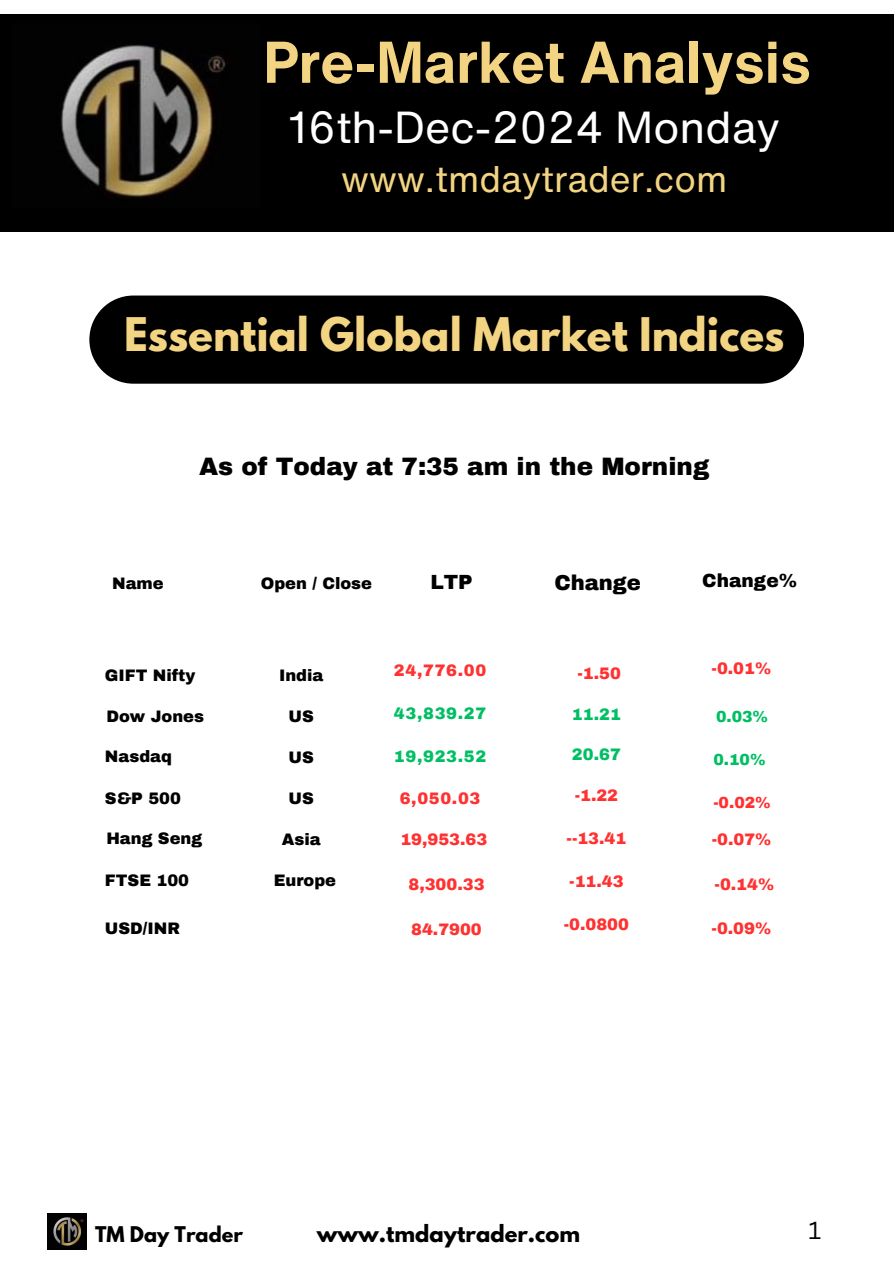
<style>
.page{position:relative;width:894px;height:1264px;background:#fff}
.page>*{position:absolute;margin:0;border:0;box-sizing:border-box;transform-origin:0 0}
.t1{font:700 57.75px "Helvetica Now Text";color:#f3d482}
.t2{font:43.65px "Helvetica Now Text";color:#fff}
.t3{font:700 41.1px "League Spartan";color:#f3d482}
.t4{font:36.15px "Helvetica Now Text";color:#f3d482}
.t5{font:900 24.6px "Archivo";color:#000}
.t6{font:24px "Canva Sans";color:#000}
.t7{font:700 21px "League Spartan";color:#000}
.t8{font:900 21px "Archivo";color:#000}
.t9{font:900 20.1px "Archivo";color:#000}
.t10{font:700 19.2px "League Spartan";color:#000}
.t11{font:900 18.6px "Archivo";color:#000}
.t12{font:900 16.35px "Archivo";color:#ff3131}
.t13{font:900 16.35px "Archivo";color:#000}
.t14{font:900 16.35px "Archivo";letter-spacing:.04em;color:#00bf63}
.t15{font:900 15.75px "Archivo";color:#00bf63}
.t16{font:900 15.75px "Archivo";color:#ff3131}
</style>
<div class="page">
<div style="left:0;top:15px;width:892px;height:217px;background:#000"></div>
<div style="left:89px;top:295px;width:715px;height:89px;background:#000;border-radius:44px"></div>
<img style="left:61px;top:45px;width:166px;height:153px">
<img style="left:47px;top:1213px;width:40px;height:36px">
<p class="t1" style="left:263px;top:19px;width:549px">Pre-Market Analysis</p>
<h1 class="t2" style="left:288px;top:94px;width:493px">16th-Dec-2024 Monday</h1>
<p class="t4" style="left:341px;top:152px;width:387px">www.tmdaytrader.com</p>
<h3 class="t3" style="left:124px;top:313px;width:661px">Essential Global Market Indices</h3>
<h4 class="t5" style="left:199px;top:454px;width:511px">As of Today at 7:35 am in the Morning</h4>
<h2 class="t13" style="left:112px;top:574px;width:53px">Name</h2>
<h5 class="t13" style="left:261px;top:574px;width:113px">Open / Close</h5>
<p class="t9" style="left:430px;top:571px;width:44px">LTP</p>
<p class="t8" style="left:554px;top:571px;width:88px">Change</p>
<p class="t11" style="left:702px;top:570px;width:96px">Change%</p>
<p class="t13" style="left:105px;top:667px;width:92px">GIFT Nifty</p>
<p class="t13" style="left:279px;top:667px;width:46px">India</p>
<h6 class="t12" style="left:394px;top:661px;width:94px">24,776.00</h6>
<p class="t14" style="left:394px;top:704px;width:94px">43,839.27</p>
<p class="t14" style="left:394px;top:747px;width:94px">19,923.52</p>
<p class="t12" style="left:399px;top:790px;width:82px">6,050.03</p>
<p class="t13" style="left:106px;top:708px;width:99px">Dow Jones</p>
<p class="t13" style="left:288px;top:708px;width:27px">US</p>
<p class="t13" style="left:105px;top:747px;width:68px">Nasdaq</p>
<p class="t13" style="left:288px;top:749px;width:27px">US</p>
<p class="t13" style="left:288px;top:790px;width:27px">US</p>
<p class="t13" style="left:282px;top:831px;width:40px">Asia</p>
<p class="t13" style="left:274px;top:872px;width:64px">Europe</p>
<p class="t13" style="left:105px;top:790px;width:77px">S&amp;P 500</p>
<p class="t13" style="left:106px;top:829px;width:97px">Hang Seng</p>
<p class="t12" style="left:400px;top:831px;width:88px">19,953.63</p>
<p class="t12" style="left:408px;top:876px;width:77px">8,300.33</p>
<p class="t12" style="left:411px;top:921px;width:72px">84.7900</p>
<p class="t13" style="left:105px;top:872px;width:86px">FTSE 100</p>
<p class="t13" style="left:105px;top:919px;width:77px">USD/INR</p>
<p class="t12" style="left:577px;top:664px;width:45px">-1.50</p>
<p class="t14" style="left:572px;top:705px;width:50px">11.21</p>
<p class="t14" style="left:572px;top:745px;width:50px">20.67</p>
<p class="t12" style="left:574px;top:786px;width:45px">-1.22</p>
<p class="t12" style="left:566px;top:830px;width:61px">--13.41</p>
<p class="t12" style="left:569px;top:872px;width:56px">-11.43</p>
<p class="t12" style="left:563px;top:915px;width:67px">-0.0800</p>
<p class="t12" style="left:711px;top:659px;width:61px">-0.01%</p>
<p class="t15" style="left:715px;top:708px;width:54px">0.03%</p>
<p class="t15" style="left:713px;top:751px;width:54px">0.10%</p>
<p class="t16" style="left:713px;top:794px;width:59px">-0.02%</p>
<p class="t12" style="left:711px;top:831px;width:61px">-0.07%</p>
<p class="t12" style="left:714px;top:876px;width:61px">-0.14%</p>
<p class="t12" style="left:711px;top:919px;width:61px">-0.09%</p>
<p class="t10" style="left:95px;top:1224px;width:149px">TM Day Trader</p>
<p class="t7" style="left:317px;top:1222px;width:265px">www.tmdaytrader.com</p>
<h3 class="t6" style="left:808px;top:1213px;width:14px">1</h3>
</div>
